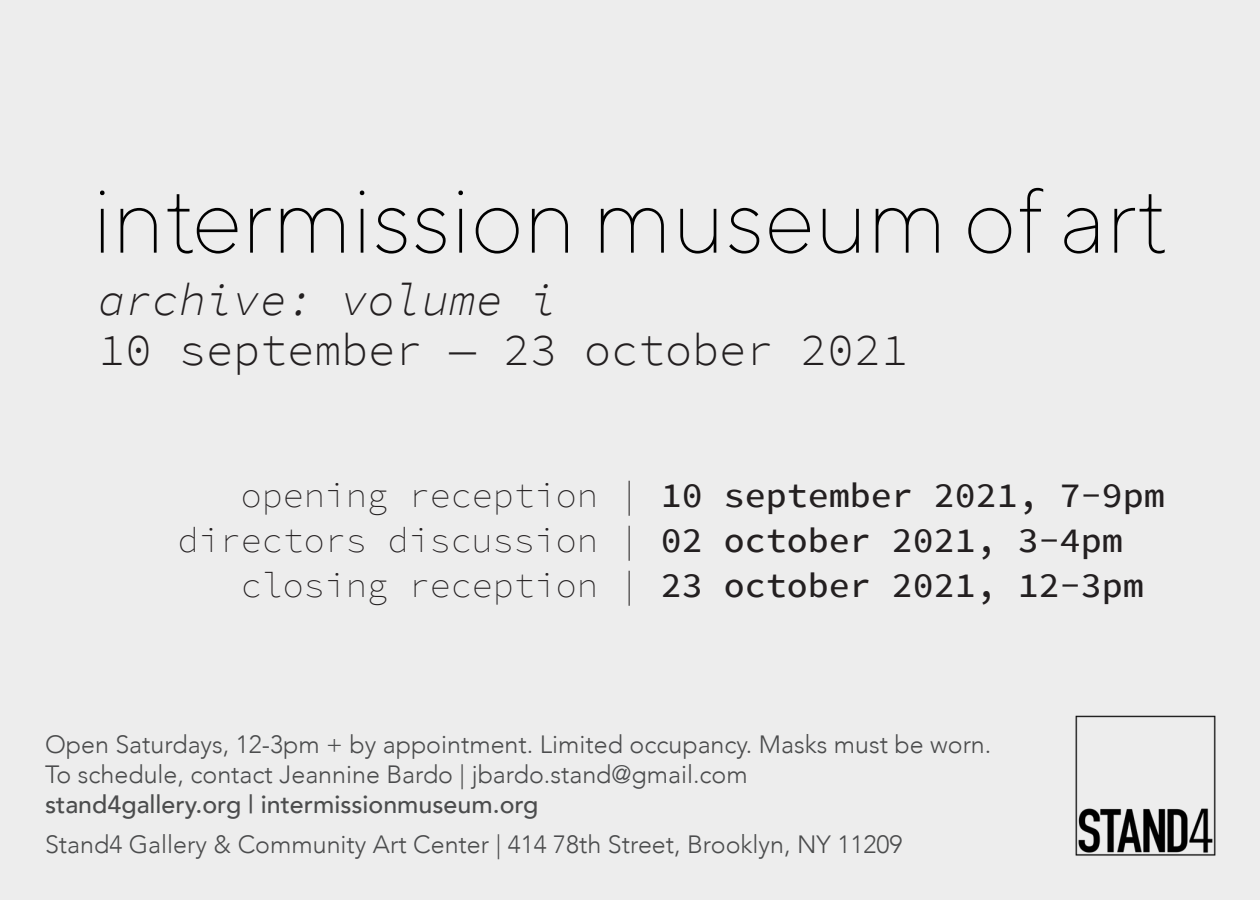
<style>
.page{position:relative;width:1260px;height:900px;background:#ededed}
.page>*{position:absolute;margin:0;border:0;box-sizing:border-box;transform-origin:0 0}
.t1{font:200 91.25px "TT Norms";color:#000}
.t2{font:300 45px "Source Code Pro";color:#231f20}
.t3{font:italic 300 45px "Source Code Pro";color:#231f20}
.t4{font:500 35px "Source Code Pro";color:#231f20}
.t5{font:200 35px "Source Code Pro";color:#231f20}
.t6{font:300 25px "Avenir";color:#4b4c4d}
.t7{font:500 25px "Avenir";color:#4b4c4d}
.s1{font-weight:200}
.s2{font-weight:500}
</style>
<div class="page">
<img style="left:1075px;top:715px;width:141px;height:141px">
<p class="t1" style="left:93px;top:165px;width:1077px">intermission museum of art</p>
<p class="t3" style="left:98px;top:267px;width:461px">archive: volume i</p>
<p class="t2" style="left:98px;top:317px;width:812px">10 september — 23 october 2021</p>
<p class="t4" style="left:241px;top:470px;width:925px"><span class="s1">opening reception |</span> 10 september 2021, 7-9pm</p>
<p class="t5" style="left:178px;top:515px;width:946px">directors discussion | <span class="s2">02 october 2021, 3-4pm</span></p>
<p class="t4" style="left:241px;top:560px;width:904px"><span class="s1">closing reception |</span> 23 october 2021, 12-3pm</p>
<p class="t6" style="left:45px;top:729px;width:948px">Open Saturdays, 12-3pm + by appointment. Limited occupancy. Masks must be worn.</p>
<p class="t6" style="left:45px;top:759px;width:704px">To schedule, contact Jeannine Bardo | jbardo.stand@gmail.com</p>
<p class="t7" style="left:45px;top:782px;width:495px">stand4gallery.org | intermissionmuseum.org</p>
<p class="t6" style="left:45px;top:829px;width:859px">Stand4 Gallery &amp; Community Art Center | 414 78th Street, Brooklyn, NY 11209</p>
</div>
